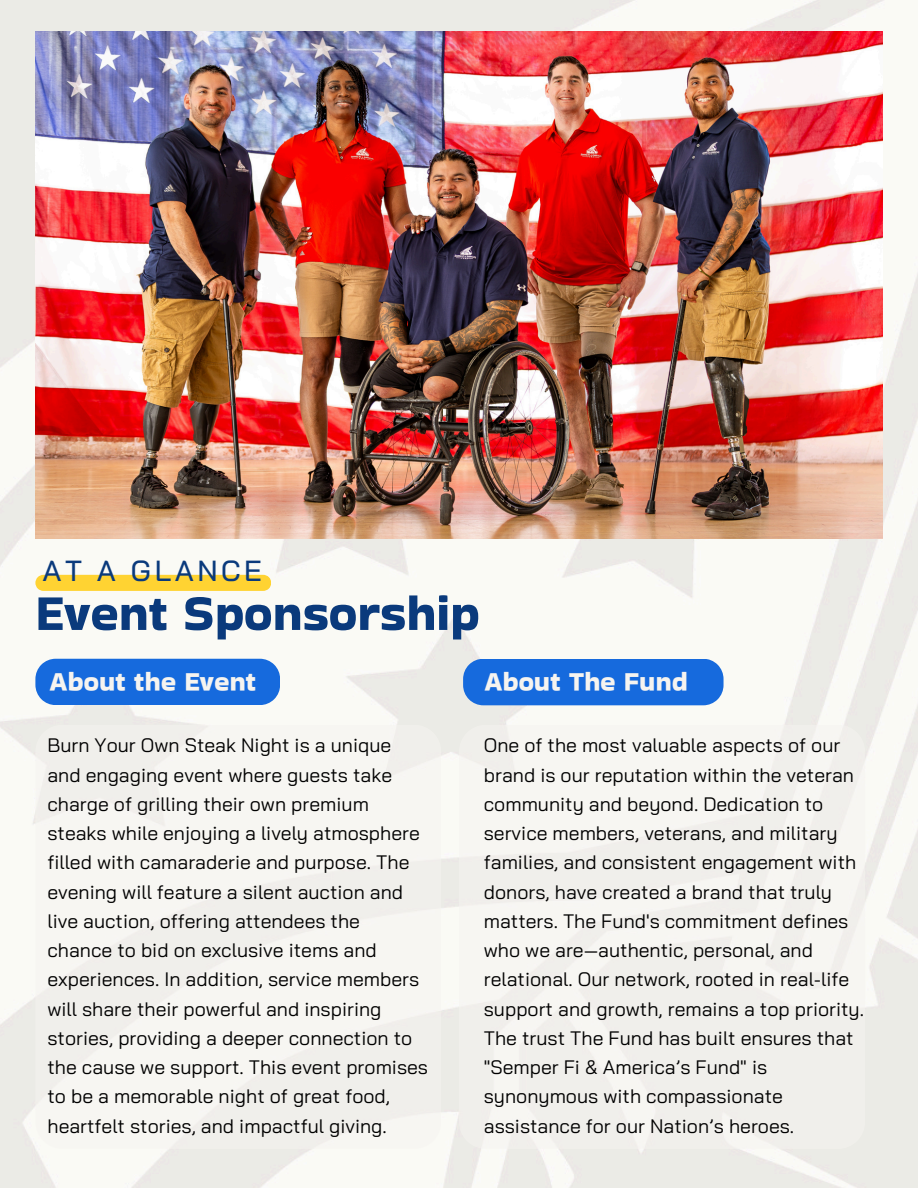
<style>
.page{position:relative;width:918px;height:1188px;background:#fff}
.page>*{position:absolute;margin:0;border:0;box-sizing:border-box;transform-origin:0 0}
.t1{font:51.3px "Bakbak One";color:#0a3a7c}
.t2{font:500 29.1px "Bai Jamjuree";letter-spacing:.12em;color:#0a3a7c}
.t3{font:27.75px "Bakbak One";color:#f6f4f0}
.t4{font:19.5px/29.2px "Bai Jamjuree";color:#000}
</style>
<div class="page">
<img style="left:0;top:0;width:918px;height:1188px">
<img style="left:35px;top:32px;width:848px;height:506px">
<svg style="left:35px;top:575px;width:236px;height:16px;background:#fed336"></svg>
<div style="left:35px;top:659px;width:245px;height:46px;background:#166add"></div>
<div style="left:35px;top:725px;width:406px;height:424px;background:#f7f6f2"></div>
<div style="left:463px;top:659px;width:261px;height:46px;background:#166add"></div>
<div style="left:459px;top:725px;width:406px;height:423px;background:#f0efeb"></div>
<h2 class="t2" style="left:42px;top:554px;width:221px">AT A GLANCE</h2>
<h1 class="t1" style="left:35px;top:583px;width:446px">Event Sponsorship</h1>
<h3 class="t3" style="left:50px;top:665px;width:208px">About the Event</h3>
<p class="t4" style="left:47px;top:731px;width:382px">Burn Your Own Steak Night is a unique and engaging event where guests take charge of grilling their own premium steaks while enjoying a lively atmosphere filled with camaraderie and purpose. The evening will feature a silent auction and live auction, offering attendees the chance to bid on exclusive items and experiences. In addition, service members will share their powerful and inspiring stories, providing a deeper connection to the cause we support. This event promises to be a memorable night of great food, heartfelt stories, and impactful giving.</p>
<h3 class="t3" style="left:485px;top:665px;width:205px">About The Fund</h3>
<p class="t4" style="left:484px;top:731px;width:382px">One of the most valuable aspects of our brand is our reputation within the veteran community and beyond. Dedication to service members, veterans, and military families, and consistent engagement with donors, have created a brand that truly matters. The Fund's commitment defines who we are—authentic, personal, and relational. Our network, rooted in real-life support and growth, remains a top priority.<br>The trust The Fund has built ensures that "Semper Fi &amp; America’s Fund" is synonymous with compassionate assistance for our Nation’s heroes.</p>
</div>
